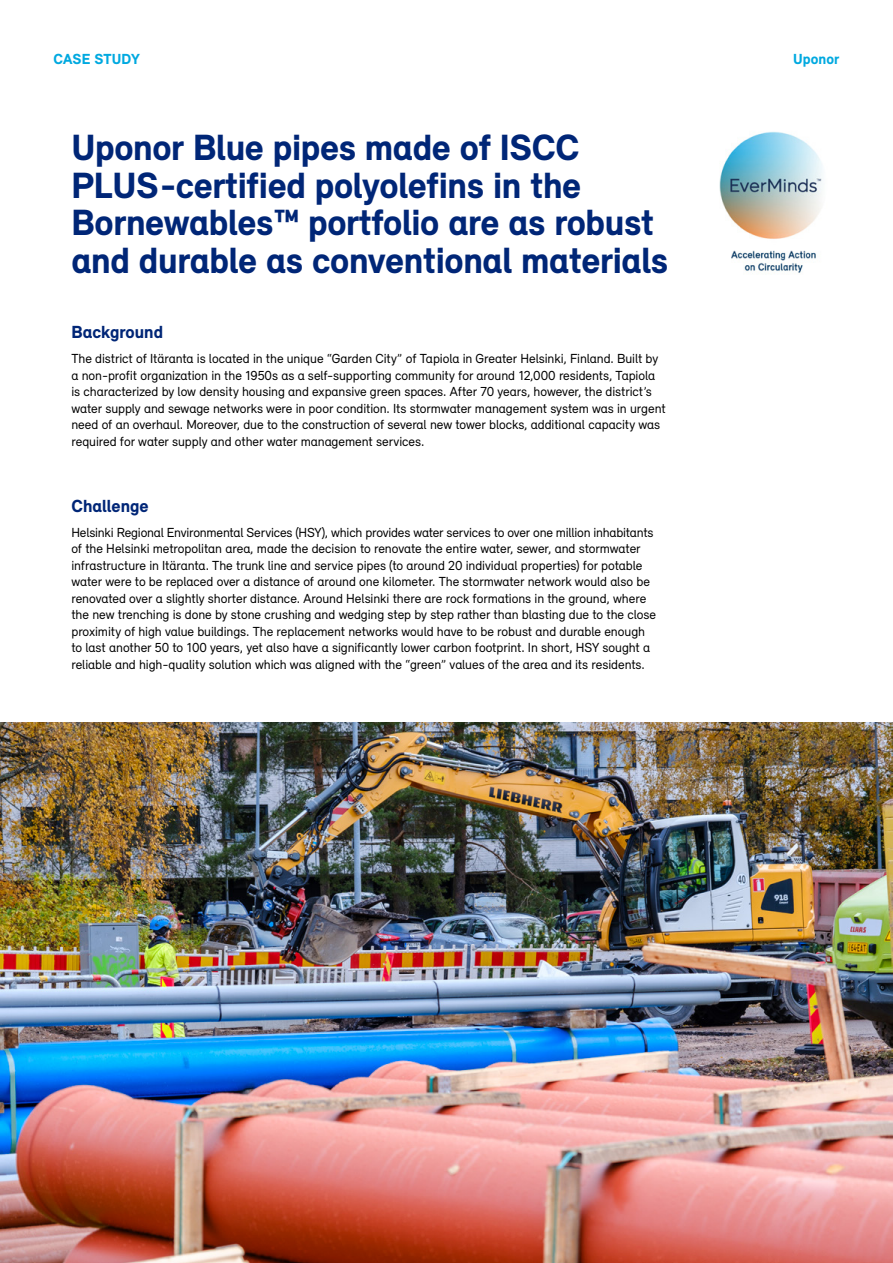
<style>
.page{position:relative;width:893px;height:1263px;background:#fff}
.page>*{position:absolute;margin:0;border:0;box-sizing:border-box;transform-origin:0 0}
.t1{font:900 37.5px/37.5px "Relevant";letter-spacing:-.01em;color:#002677}
.t2{font:900 18px "Relevant";color:#002677}
.t3{font:900 15px "Relevant";letter-spacing:.005em;color:#00a9e0}
.t4{font:13.5px/16.5px "Relevant";letter-spacing:-.005em;color:#000}
</style>
<div class="page">
<img style="left:0;top:722px;width:893px;height:541px">
<img style="left:719px;top:131px;width:103px;height:142px">
<p class="t3" style="left:54px;top:50px;width:88px">CASE STUDY</p>
<p class="t3" style="left:793px;top:50px;width:48px">Uponor</p>
<h1 class="t1" style="left:71px;top:128px;width:598px">Uponor Blue pipes made of ISCC PLUS-certified polyolefins in the Bornewables™ portfolio are as robust and durable as conventional materials</h1>
<h2 class="t2" style="left:71px;top:321px;width:93px">Background</h2>
<p class="t4" style="left:71px;top:350px;width:596px">The district of Itäranta is located in the unique “Garden City” of Tapiola in Greater Helsinki, Finland. Built by a non-profit organization in the 1950s as a self-supporting community for around 12,000 residents, Tapiola is characterized by low density housing and expansive green spaces. After 70 years, however, the district’s water supply and sewage networks were in poor condition. Its stormwater management system was in urgent need of an overhaul. Moreover, due to the construction of several new tower blocks, additional capacity was required for water supply and other water management services.</p>
<h2 class="t2" style="left:71px;top:495px;width:79px">Challenge</h2>
<p class="t4" style="left:71px;top:523px;width:586px">Helsinki Regional Environmental Services (HSY), which provides water services to over one million inhabitants of the Helsinki metropolitan area, made the decision to renovate the entire water, sewer, and stormwater infrastructure in Itäranta. The trunk line and service pipes (to around 20 individual properties) for potable water were to be replaced over a distance of around one kilometer. The stormwater network would also be renovated over a slightly shorter distance. Around Helsinki there are rock formations in the ground, where the new trenching is done by stone crushing and wedging step by step rather than blasting due to the close proximity of high value buildings. The replacement networks would have to be robust and durable enough to last another 50 to 100 years, yet also have a significantly lower carbon footprint. In short, HSY sought a reliable and high-quality solution which was aligned with the “green” values of the area and its residents.</p>
</div>
